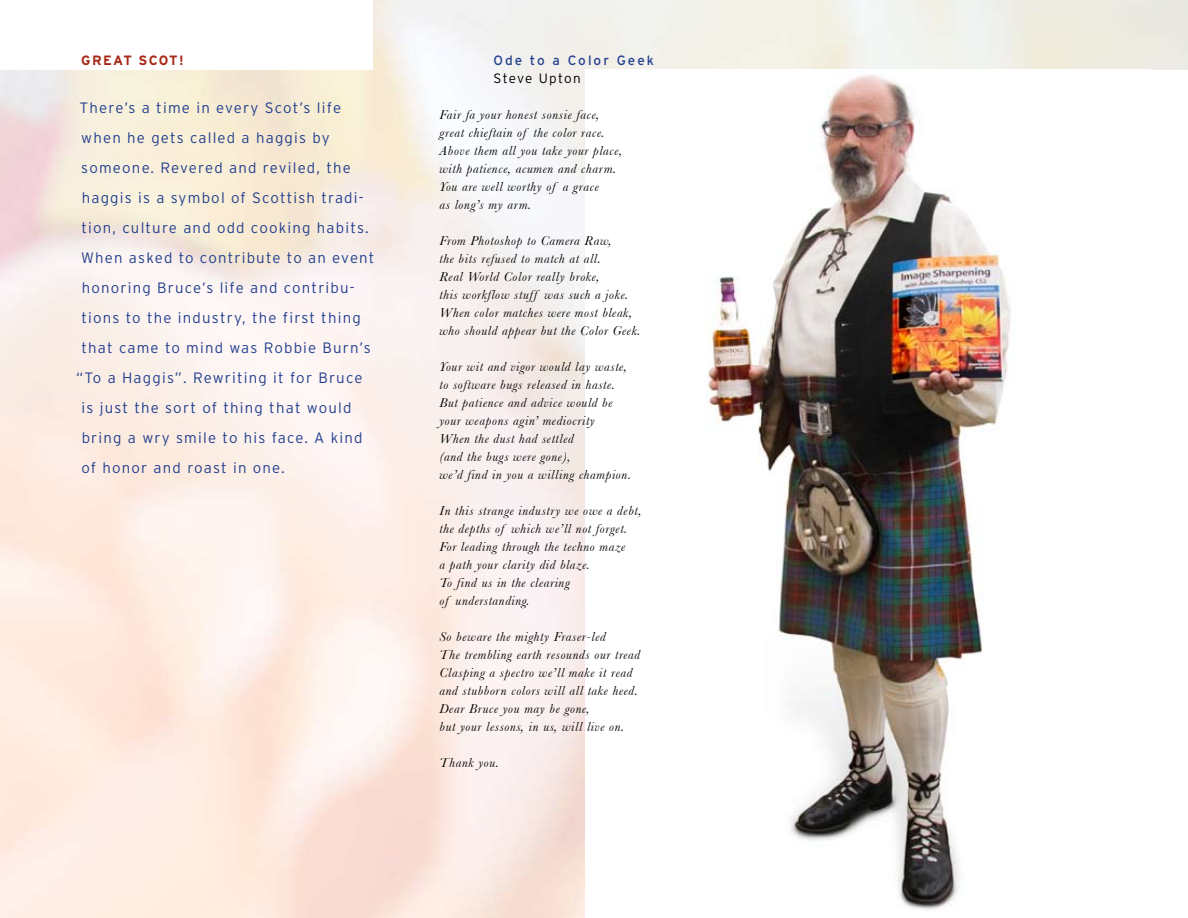
<style>
.page{position:relative;width:1188px;height:918px;background:#fff}
.page>*{position:absolute;margin:0;border:0;box-sizing:border-box;transform-origin:0 0}
.t1{font:300 15px "Interstate";letter-spacing:.08em;color:#24408f}
.t2{font:italic 13.5px/18px "Baskerville";letter-spacing:.05em;color:#000}
.t3{font:13.5px "Interstate";letter-spacing:.15em;color:#24408f}
.t4{font:300 13.5px "Interstate";letter-spacing:.085em;color:#000}
.t5{font:700 13.5px "Interstate";letter-spacing:.095em;color:#a82916}
</style>
<div class="page">
<img style="left:705px;top:70px;width:313px;height:843px">
<p class="t5" style="left:81px;top:53px;width:104px">GREAT SCOT!</p>
<p class="t1" style="left:80px;top:99px;width:263px">There’s a time in every Scot’s life</p>
<p class="t1" style="left:81px;top:129px;width:250px">when he gets called a haggis by</p>
<p class="t1" style="left:81px;top:159px;width:271px">someone. Revered and reviled, the</p>
<p class="t1" style="left:82px;top:189px;width:283px">haggis is a symbol of Scottish tradi-</p>
<p class="t1" style="left:81px;top:219px;width:289px">tion, culture and odd cooking habits.</p>
<p class="t1" style="left:81px;top:249px;width:295px">When asked to contribute to an event</p>
<p class="t1" style="left:82px;top:279px;width:274px">honoring Bruce’s life and contribu-</p>
<p class="t1" style="left:81px;top:309px;width:281px">tions to the industry, the first thing</p>
<p class="t1" style="left:81px;top:339px;width:291px">that came to mind was Robbie Burn’s</p>
<p class="t1" style="left:76px;top:369px;width:288px">“To a Haggis”. Rewriting it for Bruce</p>
<p class="t1" style="left:82px;top:399px;width:272px">is just the sort of thing that would</p>
<p class="t1" style="left:82px;top:429px;width:282px">bring a wry smile to his face. A kind</p>
<p class="t1" style="left:81px;top:459px;width:205px">of honor and roast in one.</p>
<p class="t3" style="left:494px;top:53px;width:162px">Ode to a Color Geek</p>
<p class="t4" style="left:494px;top:71px;width:89px">Steve Upton</p>
<p class="t2" style="left:440px;top:105px;width:184px">Fair fa your honest sonsie face, great chieftain of the color race.<br>Above them all you take your place, with patience, acumen and charm.<br>You are well worthy of a grace<br>as long’s my arm.</p>
<p class="t2" style="left:440px;top:231px;width:203px">From Photoshop to Camera Raw,<br>the bits refused to match at all.<br>Real World Color really broke,<br>this workflow stuff was such a joke.<br>When color matches were most bleak, who should appear but the Color Geek.</p>
<p class="t2" style="left:440px;top:357px;width:193px">Your wit and vigor would lay waste, to software bugs released in haste.<br>But patience and advice would be your weapons agin’ mediocrity<br>When the dust had settled<br>(and the bugs were gone),<br>we’d find in you a willing champion.</p>
<p class="t2" style="left:440px;top:501px;width:204px">In this strange industry we owe a debt, the depths of which we’ll not forget.<br>For leading through the techno maze<br>a path your clarity did blaze.<br>To find us in the clearing<br>of understanding.</p>
<p class="t2" style="left:440px;top:627px;width:202px">So beware the mighty Fraser-led<br>The trembling earth resounds our tread Clasping a spectro we’ll make it read and stubborn colors will all take heed.<br>Dear Bruce you may be gone,<br>but your lessons, in us, will live on.</p>
<p class="t2" style="left:440px;top:753px;width:61px">Thank you.</p>
</div>
